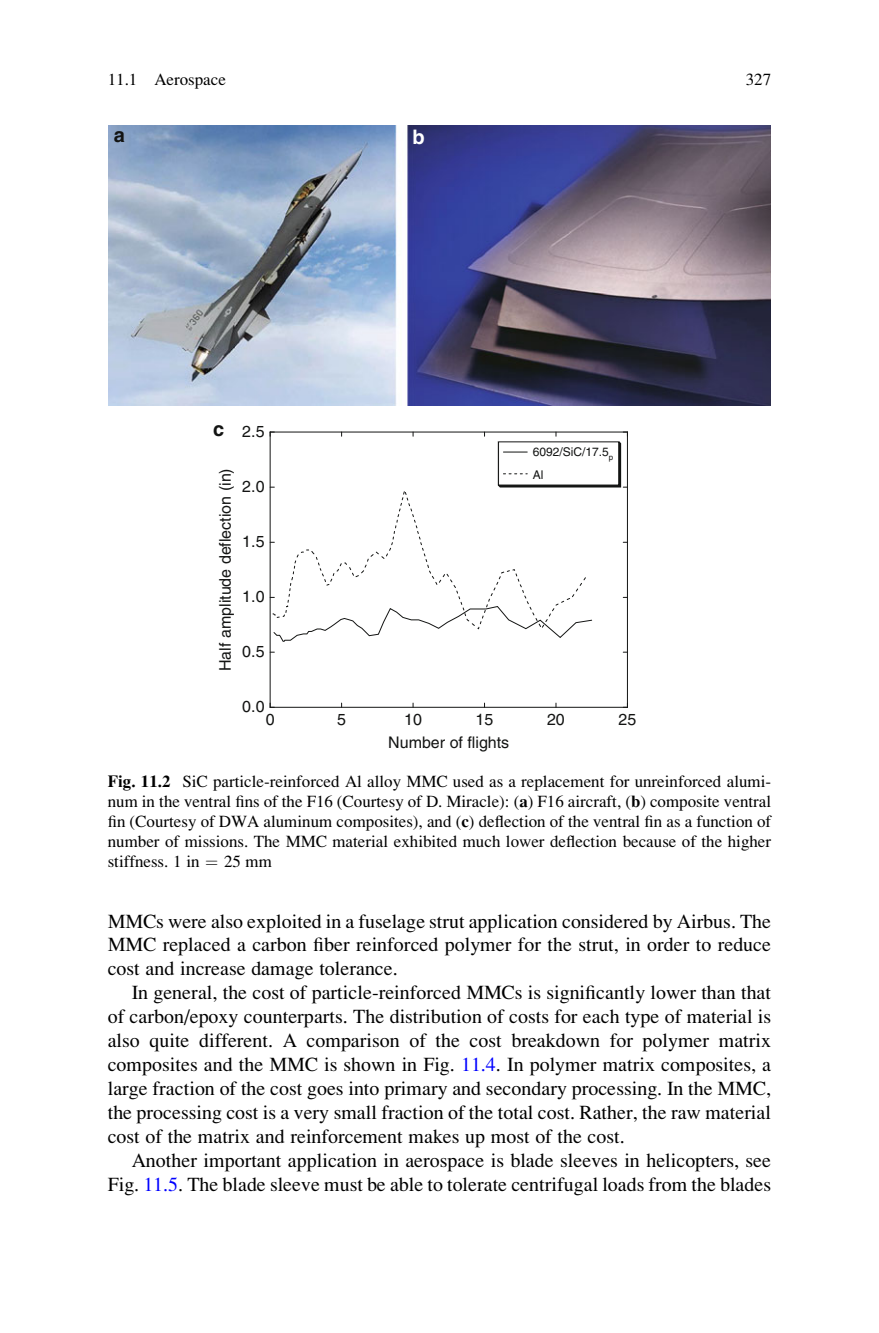
<style>
.page{position:relative;width:879px;height:1333px;background:#fff}
.page>*{position:absolute;margin:0;border:0;box-sizing:border-box;transform-origin:0 0}
.t1{font:20px/24px "Adv P6975";color:#000;text-align:justify}
.t2{font:700 20px "Helvetica";color:#131413}
.t3{font:700 20px "Helvetica";color:#fff}
.t4{font:17px/20px "Adv P6975";color:#000;text-align:justify}
.t5{font:16px "Helvetica";color:#131413}
.t6{font:12px/23.2px "Helvetica";color:#131413}
.s1{font-family:"Adv P6960"}
.s2{font-family:"Adv P4 C4 E74"}
.s3{color:#00f}
</style>
<div class="page">
<img style="left:109px;top:126px;width:661px;height:279px">
<hr style="left:270px;top:432px;width:1px;height:275px;background:#131413">
<hr style="left:627px;top:432px;width:1px;height:275px;background:#131413">
<hr style="left:270px;top:706px;width:357px;height:1px;background:#131413">
<svg style="left:270px;top:431px;width:358px;height:211px"></svg>
<p class="t4" style="left:108px;top:71px;width:120px">11.1 Aerospace</p>
<p class="t4" style="left:746px;top:71px;width:27px">327</p>
<p class="t2" style="left:114px;top:128px;width:13px">a</p>
<p class="t3" style="left:412px;top:129px;width:14px">b</p>
<p class="t2" style="left:213px;top:422px;width:13px">c</p>
<p class="t5" style="left:242px;top:425px;width:24px">2.5</p>
<p class="t5" style="left:219px;top:671px;width:204px;rotate:-90deg">Half amplitude deflection (in)</p>
<p class="t5" style="left:242px;top:480px;width:24px">2.0</p>
<p class="t5" style="left:242px;top:535px;width:24px">1.5</p>
<p class="t5" style="left:242px;top:590px;width:24px">1.0</p>
<p class="t5" style="left:242px;top:645px;width:24px">0.5</p>
<p class="t5" style="left:242px;top:701px;width:24px">0.0</p>
<p class="t5" style="left:266px;top:713px;width:10px">0</p>
<p class="t6" style="left:533px;top:441px;width:82px">6092/SiC/17.5<sub>p<br></sub>Al</p>
<p class="t5" style="left:337px;top:713px;width:10px">5</p>
<p class="t5" style="left:404px;top:713px;width:19px">10</p>
<p class="t5" style="left:475px;top:713px;width:19px">15</p>
<p class="t5" style="left:547px;top:713px;width:19px">20</p>
<p class="t5" style="left:618px;top:713px;width:19px">25</p>
<p class="t5" style="left:388px;top:736px;width:122px">Number of flights</p>
<p class="t4" style="left:108px;top:773px;width:665px"><span class="s1">Fig. 11.2</span> SiC particle-reinforced Al alloy MMC used as a replacement for unreinforced alumi&shy;num in the ventral fins of the F16 (Courtesy of D. Miracle): (<span class="s1">a</span>) F16 aircraft, (<span class="s1">b</span>) composite ventral fin (Courtesy of DWA aluminum composites), and (<span class="s1">c</span>) deflection of the ventral fin as a function of number of missions. The MMC material exhibited much lower deflection because of the higher stiffness. 1 in <span class="s2">¼</span> 25 mm</p>
<p class="t1" style="left:108px;top:910px;width:665px">MMCs were also exploited in a fuselage strut application considered by Airbus. The MMC replaced a carbon fiber reinforced polymer for the strut, in order to reduce cost and increase damage tolerance.</p>
<p class="t1" style="left:108px;top:982px;width:665px;text-indent:24px">In general, the cost of particle-reinforced MMCs is significantly lower than that of carbon/epoxy counterparts. The distribution of costs for each type of material is also quite different. A comparison of the cost breakdown for polymer matrix composites and the MMC is shown in Fig. <span class="s3">11.4</span>. In polymer matrix composites, a large fraction of the cost goes into primary and secondary processing. In the MMC, the processing cost is a very small fraction of the total cost. Rather, the raw material cost of the matrix and reinforcement makes up most of the cost.</p>
<p class="t1" style="left:108px;top:1149px;width:665px;text-align:right">Another important application in aerospace is blade sleeves in helicopters, see<br>Fig. <span class="s3">11.5</span>. The blade sleeve must be able to tolerate centrifugal loads from the blades</p>
</div>
